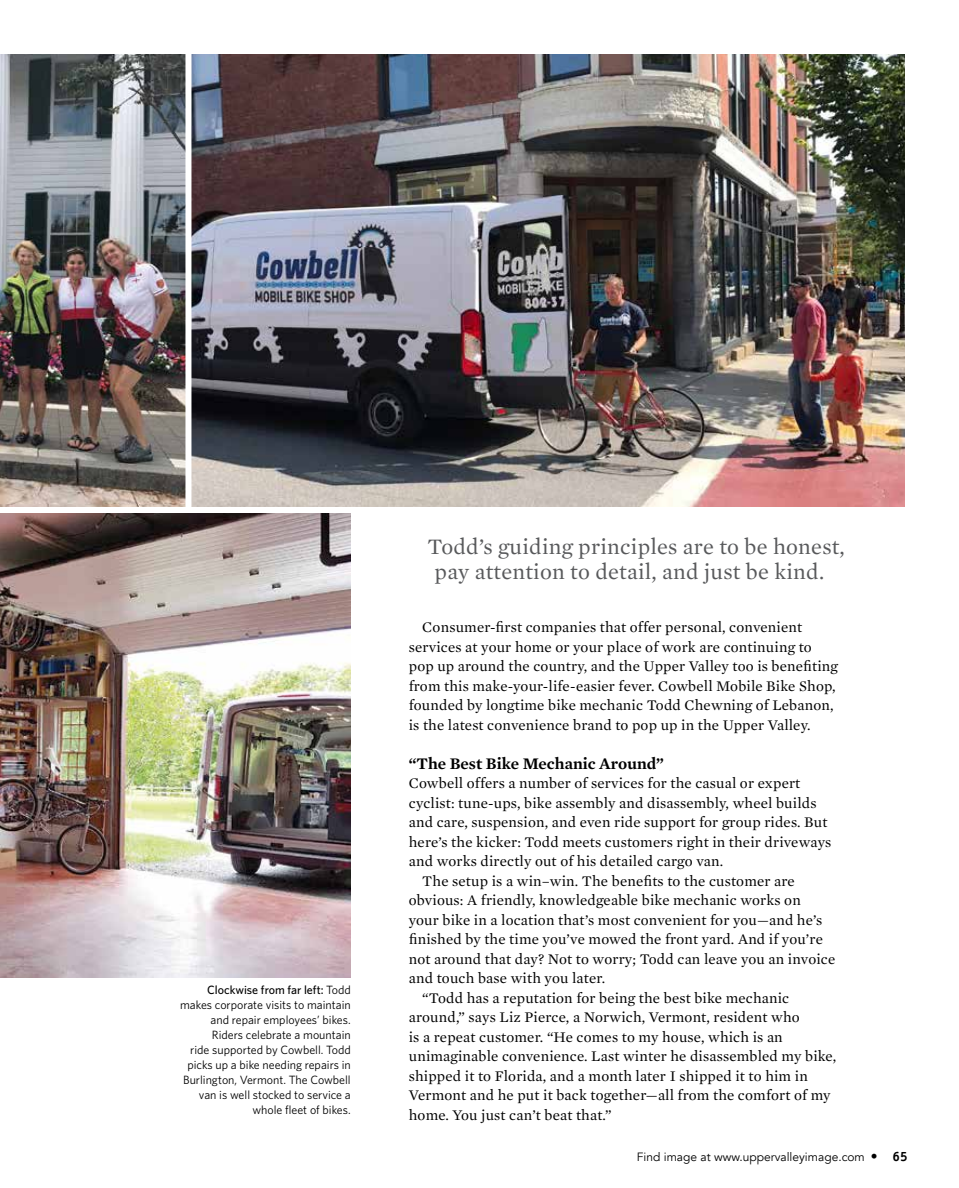
<style>
.page{position:relative;width:959px;height:1188px;background:#fff}
.page>*{position:absolute;margin:0;border:0;box-sizing:border-box;transform-origin:0 0}
.t1{font:22.5px/25.5px "Mercury Text G1";letter-spacing:.01em;color:#58595b;text-align:center}
.t2{font:600 16.5px "Mercury Text G1";color:#000}
.t3{font:15px/19.5px "Mercury Text G1";letter-spacing:.01em;color:#000}
.t4{font:12px/15px "Whitney";color:#000;text-align:right}
.t5{font:12px "Avenir";color:#000}
.s1{font-weight:500}
.s2{font-family:"Officina Sans";font-weight:700;font-size:13.5px}
</style>
<div class="page">
<img style="left:0;top:54px;width:185px;height:453px">
<img style="left:0;top:513px;width:351px;height:465px">
<img style="left:191px;top:54px;width:713px;height:453px">
<p class="t4" style="left:180px;top:982px;width:172px"><span class="s1">Clockwise from far left:</span> Todd makes corporate visits to maintain and repair employees’ bikes.<br>Riders celebrate a mountain<br>ride supported by Cowbell. Todd picks up a bike needing repairs in<br>Burlington, Vermont. The Cowbell van is well stocked to service a whole fleet of bikes.</p>
<h1 class="t1" style="left:427px;top:534px;width:419px">Todd’s guiding principles are to be honest, pay attention to detail, and just be kind.</h1>
<p class="t3" style="left:409px;top:617px;width:431px;text-indent:14px">Consumer-first companies that offer personal, convenient services at your home or your place of work are continuing to pop up around the country, and the Upper Valley too is benefiting from this make-your-life-easier fever. Cowbell Mobile Bike Shop, founded by longtime bike mechanic Todd Chewning of Lebanon, is the latest convenience brand to pop up in the Upper Valley.</p>
<p class="t2" style="left:409px;top:753px;width:257px">“The Best Bike Mechanic Around”</p>
<p class="t3" style="left:409px;top:773px;width:393px">Cowbell offers a number of services for the casual or expert</p>
<p class="t3" style="left:409px;top:793px;width:409px">cyclist: tune-ups, bike assembly and disassembly, wheel builds</p>
<p class="t3" style="left:409px;top:812px;width:420px">and care, suspension, and even ride support for group rides. But</p>
<p class="t3" style="left:409px;top:832px;width:424px">here’s the kicker: Todd meets customers right in their driveways</p>
<p class="t3" style="left:409px;top:851px;width:316px">and works directly out of his detailed cargo van.</p>
<p class="t3" style="left:422px;top:871px;width:374px">The setup is a win–win. The benefits to the customer are</p>
<p class="t3" style="left:409px;top:890px;width:393px">obvious: A friendly, knowledgeable bike mechanic works on</p>
<p class="t3" style="left:409px;top:910px;width:415px">your bike in a location that’s most convenient for you—and he’s</p>
<p class="t3" style="left:409px;top:929px;width:415px">finished by the time you’ve mowed the front yard. And if you’re</p>
<p class="t3" style="left:409px;top:949px;width:428px">not around that day? Not to worry; Todd can leave you an invoice</p>
<p class="t3" style="left:409px;top:968px;width:198px">and touch base with you later.</p>
<p class="t3" style="left:422px;top:988px;width:368px">“Todd has a reputation for being the best bike mechanic</p>
<p class="t3" style="left:409px;top:1007px;width:392px">around,” says Liz Pierce, a Norwich, Vermont, resident who</p>
<p class="t3" style="left:409px;top:1027px;width:375px">is a repeat customer. “He comes to my house, which is an</p>
<p class="t3" style="left:409px;top:1046px;width:429px">unimaginable convenience. Last winter he disassembled my bike,</p>
<p class="t3" style="left:409px;top:1066px;width:400px">shipped it to Florida, and a month later I shipped it to him in</p>
<p class="t3" style="left:409px;top:1085px;width:423px">Vermont and he put it back together—all from the comfort of my</p>
<p class="t3" style="left:409px;top:1105px;width:204px">home. You just can’t beat that.”</p>
<p class="t5" style="left:637px;top:1149px;width:272px">Find image at www.uppervalleyimage.com <span class="s2">• 65</span></p>
</div>
